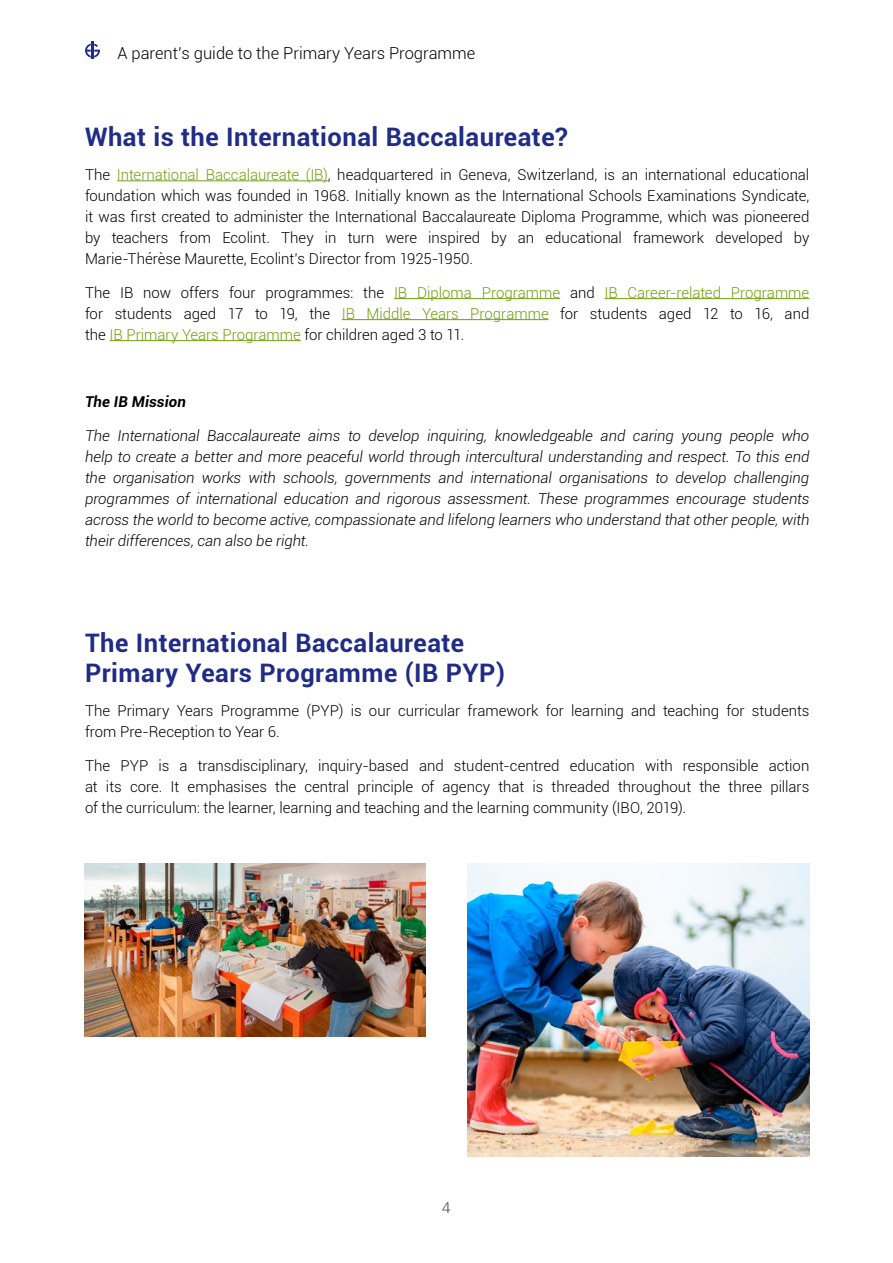
<style>
.page{position:relative;width:893px;height:1263px;background:#fff}
.page>*{position:absolute;margin:0;border:0;box-sizing:border-box;transform-origin:0 0}
.HTML_Address{font:700 25.5px/30px "Roboto";letter-spacing:.02em;color:#202c85}
.t1{font:300 16.5px "Roboto";color:#000}
.t2{font:300 15.6px "Univers LT Std";color:#52555b}
.HTML_Address-2{font:300 15px/21px "Roboto";color:#000;text-align:justify}
.HTML_Address-3{font:italic 300 15px/21px "Roboto";color:#000;text-align:justify}
.HTML_Address-4{font:italic 700 15px "Roboto";letter-spacing:.01em;color:#000}
.s1{color:#719f0a}
</style>
<div class="page">
<hr style="left:117px;top:180px;width:211px;height:1px;background:#719f0a">
<hr style="left:394px;top:298px;width:166px;height:1px;background:#719f0a">
<hr style="left:605px;top:298px;width:204px;height:1px;background:#719f0a">
<hr style="left:342px;top:319px;width:207px;height:1px;background:#719f0a">
<hr style="left:110px;top:340px;width:191px;height:1px;background:#719f0a">
<img style="left:468px;top:863px;width:341px;height:294px">
<img style="left:84px;top:863px;width:342px;height:174px">
<svg style="left:85px;top:42px;width:15px;height:17px"></svg>
<p class="t1" style="left:117px;top:41px;width:359px">A parent’s guide to the Primary Years Programme</p>
<p class="HTML_Address" style="left:85px;top:121px;width:484px">What is the International Baccalaureate?</p>
<p class="HTML_Address-2" style="left:85px;top:163px;width:726px">The <span class="s1">International Baccalaureate (IB)</span>, headquartered in Geneva, Switzerland, is an international educational foundation which was founded in 1968. Initially known as the International Schools Examinations Syndicate, it was first created to administer the International Baccalaureate Diploma Programme, which was pioneered by teachers from Ecolint. They in turn were inspired by an educational framework developed by Marie-Thérèse Maurette, Ecolint’s Director from 1925-1950.</p>
<p class="HTML_Address-2" style="left:85px;top:281px;width:726px">The IB now offers four programmes: the <span class="s1">IB Diploma Programme</span> and <span class="s1">IB Career-related Programme </span>for students aged 17 to 19, the <span class="s1">IB Middle Years Programme</span> for students aged 12 to 16, and the <span class="s1">IB Primary Years Programme</span> for children aged 3 to 11.</p>
<p class="HTML_Address-4" style="left:85px;top:391px;width:103px">The IB Mission</p>
<p class="HTML_Address-3" style="left:85px;top:424px;width:726px">The International Baccalaureate aims to develop inquiring, knowledgeable and caring young people who help to create a better and more peaceful world through intercultural understanding and respect. To this end the organisation works with schools, governments and international organisations to develop challenging programmes of international education and rigorous assessment. These programmes encourage students across the world to become active, compassionate and lifelong learners who understand that other people, with their differences, can also be right.</p>
<p class="HTML_Address" style="left:85px;top:627px;width:421px">The International Baccalaureate<br>Primary Years Programme (IB PYP)</p>
<p class="HTML_Address-2" style="left:85px;top:700px;width:726px">The Primary Years Programme (PYP) is our curricular framework for learning and teaching for students from Pre-Reception to Year 6.</p>
<p class="HTML_Address-2" style="left:85px;top:754px;width:726px">The PYP is a transdisciplinary, inquiry-based and student-centred education with responsible action at its core. It emphasises the central principle of agency that is threaded throughout the three pillars of the curriculum: the learner, learning and teaching and the learning community (IBO, 2019).</p>
<p class="t2" style="left:442px;top:1198px;width:10px">4</p>
</div>
